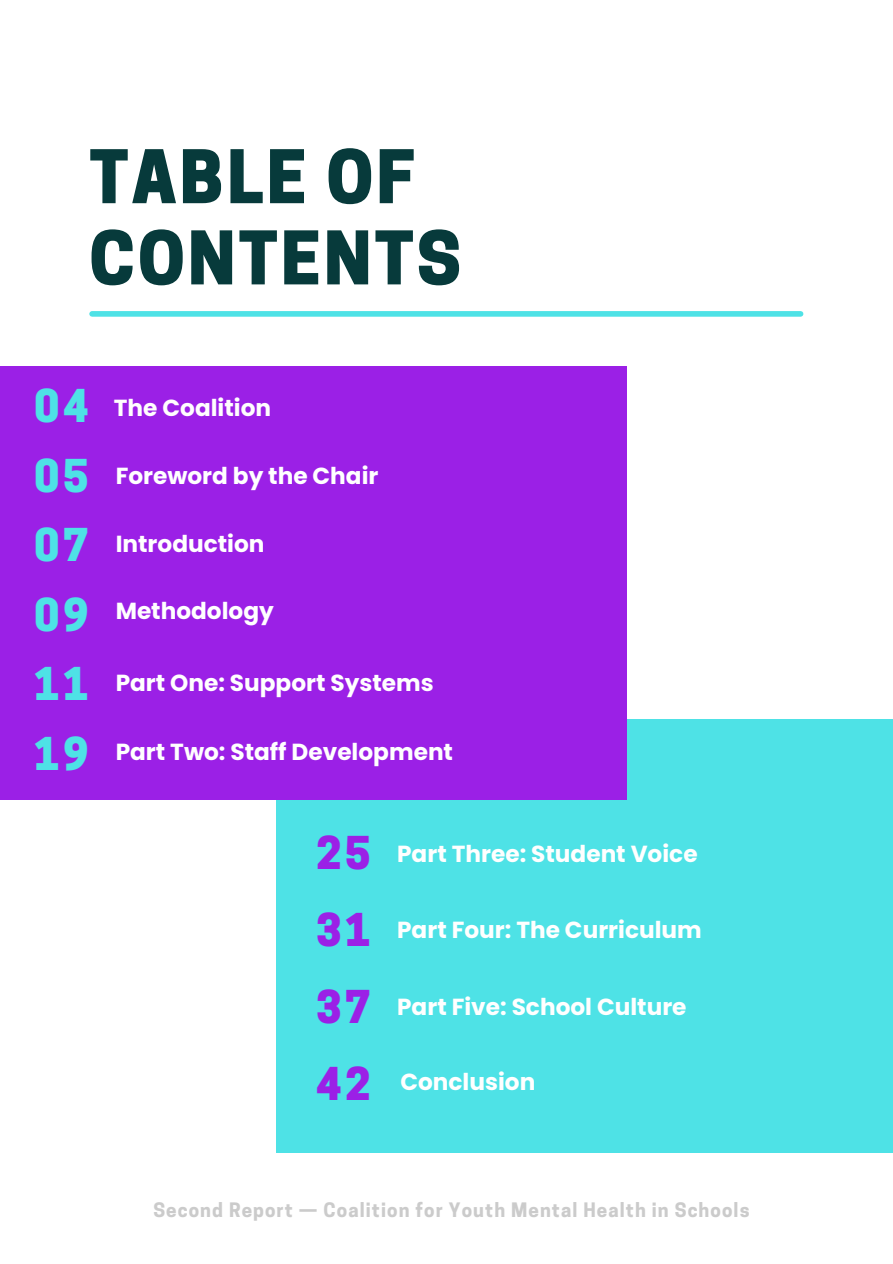
<style>
.page{position:relative;width:893px;height:1264px;background:#fff}
.page>*{position:absolute;margin:0;border:0;box-sizing:border-box;transform-origin:0 0}
.t1{font:800 69.3px/81.2px "Cooper Hewitt";letter-spacing:.04em;color:#073a3b}
.t2{font:800 42.45px "Cooper Hewitt";letter-spacing:.08em;color:#4ee2e6}
.t3{font:800 42.45px "Cooper Hewitt";letter-spacing:.08em;color:#9b20e6}
.t4{font:700 23.25px "Poppins";color:#fff}
.t5{font:700 23.25px "Poppins";color:#fffefe}
.t6{font:700 18.75px "Cooper Hewitt";letter-spacing:.06em;color:#cbcbcb}
</style>
<div class="page">
<div style="left:92px;top:311px;width:708px;height:6px;background:#4ee2e6"></div>
<div style="left:276px;top:718px;width:616px;height:434px;background:#4ee2e6"></div>
<div style="left:0;top:366px;width:627px;height:433px;background:#9b20e6"></div>
<p class="t1" style="left:89px;top:145px;width:373px">TABLE OF<br>CONTENTS</p>
<p class="t2" style="left:34px;top:390px;width:56px">04</p>
<p class="t2" style="left:34px;top:460px;width:56px">05</p>
<p class="t4" style="left:116px;top:459px;width:264px">Foreword by the Chair</p>
<p class="t5" style="left:114px;top:391px;width:159px">The Coalition</p>
<p class="t2" style="left:34px;top:529px;width:56px">07</p>
<p class="t2" style="left:34px;top:599px;width:56px">09</p>
<p class="t2" style="left:34px;top:668px;width:56px">11</p>
<p class="t2" style="left:34px;top:737px;width:56px">19</p>
<p class="t4" style="left:116px;top:527px;width:150px">Introduction</p>
<p class="t4" style="left:116px;top:595px;width:160px">Methodology</p>
<p class="t4" style="left:116px;top:667px;width:319px">Part One: Support Systems</p>
<p class="t4" style="left:116px;top:735px;width:339px">Part Two: Staff Development</p>
<p class="t3" style="left:316px;top:837px;width:56px">25</p>
<p class="t3" style="left:316px;top:914px;width:56px">31</p>
<p class="t3" style="left:316px;top:991px;width:56px">37</p>
<p class="t4" style="left:397px;top:837px;width:302px">Part Three: Student Voice</p>
<p class="t4" style="left:397px;top:913px;width:306px">Part Four: The Curriculum</p>
<p class="t4" style="left:397px;top:990px;width:291px">Part Five: School Culture</p>
<p class="t3" style="left:316px;top:1067px;width:56px">42</p>
<p class="t4" style="left:400px;top:1065px;width:136px">Conclusion</p>
<p class="t6" style="left:153px;top:1202px;width:597px">Second Report — Coalition for Youth Mental Health in Schools</p>
</div>
